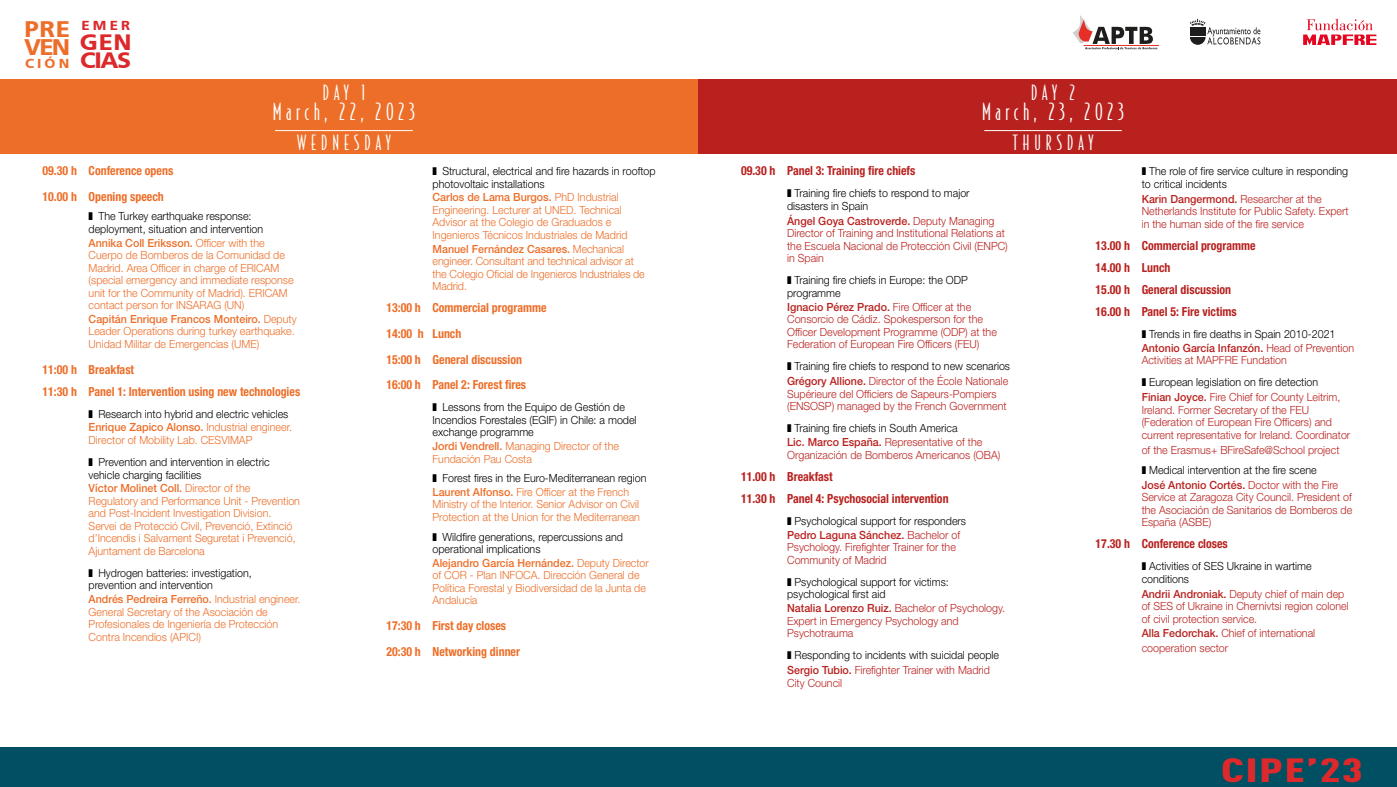
<style>
.page{position:relative;width:1397px;height:787px;background:#fff}
.page>*{position:absolute;margin:0;border:0;box-sizing:border-box;transform-origin:0 0}
.t1{font:900 33.12px "DIN Cond";letter-spacing:.025em;color:#dc292b;scale:1.48 1}
.t2{font:700 22.75px "Doris PFC";letter-spacing:-.025em;color:#ed6e2a;scale:1.07 1}
.t3{font:300 22.5px "Bodega Sans";letter-spacing:.2em;color:#fff}
.t4{font:700 22.38px/17.5px "Doris PFC";letter-spacing:-.055em;color:#dc292b;scale:1.07 1}
.t5{font:300 20px "Bodega Sans";letter-spacing:.25em;color:#fff}
.t6{font:700 13.12px "Doris PFC";color:#dc292b;scale:1.07 1}
.t7{font:700 13.12px "Doris PFC";color:#ed6e2a;scale:1.07 1}
.t8{font:700 condensed 12.5px/25.6px "Helvetica Neue LT Std";color:#ed6e28;scale:.95 1}
.t9{font:700 condensed 12.5px/22.1px "Helvetica Neue LT Std";color:#b8211e;scale:.95 1}
.t10{font:300 11.25px/12.5px "Helvetica Neue LT Std";color:#000;scale:.95 1}
.t11{font:300 11.25px/12.5px "Helvetica Neue LT Std";color:#ed6e28;scale:.95 1}
.t12{font:300 11.25px/12.5px "Helvetica Neue LT Std";color:#b8211e;scale:.95 1}
.s1{font-weight:500}
.s2{font-weight:500;color:#ed6e28}
.s3{color:#ed6e28}
.s4{font-weight:500;color:#b8211e}
.s5{color:#b8211e}
.s6{color:#000}
</style>
<div class="page">
<div style="left:0;top:747px;width:1396px;height:40px;background:#004f62"></div>
<svg style="left:1303px;top:19px;width:72px;height:26px"></svg>
<hr style="left:1083px;top:45px;width:75px;height:1px;background:#e63027">
<svg style="left:1073px;top:15px;width:84px;height:34px"></svg>
<svg style="left:1190px;top:19px;width:70px;height:26px"></svg>
<div style="left:0;top:79px;width:698px;height:75px;background:#ed6e28"></div>
<div style="left:698px;top:79px;width:698px;height:75px;background:#b8211e"></div>
<hr style="left:275px;top:130px;width:138px;height:1px;background:#fff">
<hr style="left:984px;top:130px;width:137px;height:1px;background:#fff">
<h2 class="t2" style="left:25px;top:15px;width:44px">PRE</h2>
<h2 class="t2" style="left:24px;top:34px;width:44px">VEN</h2>
<p class="t7" style="left:25px;top:56px;width:43px">CIÓN</p>
<p class="t6" style="left:81px;top:18px;width:47px">EMER</p>
<h3 class="t4" style="left:80px;top:33px;width:50px">GEN<br>CIAS</h3>
<h3 class="t5" style="left:323px;top:80px;width:44px">DAY 1</h3>
<h3 class="t3" style="left:273px;top:98px;width:144px">March, 22, 2023</h3>
<h3 class="t5" style="left:297px;top:131px;width:95px">WEDNESDAY</h3>
<p class="t8" style="left:43px;top:158px;width:139px">09.30 h Conference opens<br>10.00 h Opening speech</p>
<p class="t10" style="left:89px;top:210px;width:185px">❚ The Turkey earthquake response: deployment, situation and intervention</p>
<p class="t11" style="left:89px;top:236px;width:217px"><span class="s1">Annika Coll Eriksson.</span> Officer with the Cuerpo de Bomberos de la Comunidad de Madrid. Area Officer in charge of ERICAM (special emergency and immediate response unit for the Community of Madrid). ERICAM contact person for INSARAG (UN)</p>
<p class="t11" style="left:89px;top:312px;width:220px"><span class="s1">Capitán Enrique Francos Monteiro.</span> Deputy<br>Leader Operations during turkey earthquake.<br>Unidad Militar de Emergencias (UME)</p>
<p class="t8" style="left:43px;top:358px;width:273px;line-height:22.1px">11:00 h Breakfast<br>11:30 h Panel 1: Intervention using new technologies</p>
<p class="t10" style="left:89px;top:406px;width:216px;line-height:13.8px">❚ Research into hybrid and electric vehicles<br><span class="s2">Enrique Zapico Alonso.</span> <span class="s3">Industrial engineer.</span></p>
<p class="t10" style="left:89px;top:428px;width:192px;line-height:22.1px"><span class="s3">Director of Mobility Lab. CESVIMAP<br></span>❚ Prevention and intervention in electric</p>
<p class="t10" style="left:89px;top:467px;width:172px;line-height:13.8px">vehicle charging facilities<br><span class="s2">Víctor Molinet Coll.</span> <span class="s3">Director of the</span></p>
<p class="t11" style="left:89px;top:494px;width:224px">Regulatory and Performance Unit - Prevention and Post-Incident Investigation Division.<br>Servei de Protecció Civil, Prevenció, Extinció d’Incendis i Salvament Seguretat i Prevenció, Ajuntament de Barcelona</p>
<p class="t10" style="left:89px;top:566px;width:173px">❚ Hydrogen batteries: investigation, prevention and intervention</p>
<p class="t11" style="left:89px;top:592px;width:224px"><span class="s1">Andrés Pedreira Ferreño.</span> Industrial engineer.<br>General Secretary of the Asociación de Profesionales de Ingeniería de Protección Contra Incendios (APICI)</p>
<p class="t10" style="left:432px;top:165px;width:236px">❚ Structural, electrical and fire hazards in rooftop photovoltaic installations</p>
<p class="t11" style="left:432px;top:191px;width:207px"><span class="s1">Carlos de Lama Burgos.</span> PhD Industrial Engineering. Lecturer at UNED. Technical Advisor at the Colegio de Graduados e Ingenieros Técnicos Industriales de Madrid</p>
<p class="t11" style="left:432px;top:242px;width:225px"><span class="s1">Manuel Fernández Casares.</span> Mechanical engineer. Consultant and technical advisor at the Colegio Oficial de Ingenieros Industriales de Madrid.</p>
<p class="t8" style="left:386px;top:295px;width:170px">13:00 h Commercial programme<br>14:00 h Lunch<br>15:00 h General discussion<br>16:00 h Panel 2: Forest fires</p>
<p class="t10" style="left:432px;top:401px;width:216px">❚ Lessons from the Equipo de Gestión de<br>Incendios Forestales (EGIF) in Chile: a model exchange programme</p>
<p class="t11" style="left:432px;top:439px;width:198px"><span class="s1">Jordi Vendrell.</span> Managing Director of the<br>Fundación Pau Costa</p>
<p class="t10" style="left:432px;top:471px;width:226px;line-height:13.8px">❚ Forest fires in the Euro-Mediterranean region<br><span class="s2">Laurent Alfonso.</span> <span class="s3">Fire Officer at the French</span></p>
<p class="t11" style="left:432px;top:498px;width:220px">Ministry of the Interior. Senior Advisor on Civil<br>Protection at the Union for the Mediterranean</p>
<p class="t10" style="left:432px;top:530px;width:202px">❚ Wildfire generations, repercussions and operational implications</p>
<p class="t11" style="left:432px;top:556px;width:229px"><span class="s1">Alejandro García Hernández.</span> Deputy Director of COR - Plan INFOCA. Dirección General de Política Forestal y Biodiversidad de la Junta de Andalucía</p>
<p class="t8" style="left:386px;top:612px;width:142px">17:30 h First day closes<br>20:30 h Networking dinner</p>
<h3 class="t5" style="left:1030px;top:80px;width:46px">DAY 2</h3>
<h3 class="t3" style="left:981px;top:98px;width:143px">March, 23, 2023</h3>
<h3 class="t5" style="left:1012px;top:131px;width:82px">THURSDAY</h3>
<p class="t9" style="left:741px;top:159px;width:185px">09.30 h Panel 3: Training fire chiefs</p>
<p class="t10" style="left:787px;top:187px;width:194px">❚ Training fire chiefs to respond to major disasters in Spain</p>
<p class="t12" style="left:787px;top:214px;width:234px"><span class="s1">Ángel Goya Castroverde.</span> Deputy Managing Director of Training and Institutional Relations at the Escuela Nacional de Protección Civil (ENPC) in Spain</p>
<p class="t10" style="left:787px;top:274px;width:192px">❚ Training fire chiefs in Europe: the ODP programme</p>
<p class="t12" style="left:787px;top:300px;width:222px"><span class="s1">Ignacio Pérez Prado.</span> Fire Officer at the Consorcio de Cádiz. Spokesperson for the Officer Development Programme (ODP) at the Federation of European Fire Officers (FEU)</p>
<p class="t10" style="left:787px;top:358px;width:236px;line-height:15px">❚ Training fire chiefs to respond to new scenarios<br><span class="s4">Grégory Allione.</span> <span class="s5">Director of the École Nationale</span></p>
<p class="t12" style="left:787px;top:387px;width:232px">Supérieure del Officiers de Sapeurs-Pompiers (ENSOSP) managed by the French Government</p>
<p class="t10" style="left:787px;top:421px;width:207px;line-height:13.8px">❚ Training fire chiefs in South America<br><span class="s4">Lic. Marco España.</span> <span class="s5">Representative of the</span></p>
<p class="t12" style="left:787px;top:448px;width:226px">Organización de Bomberos Americanos (OBA)</p>
<p class="t9" style="left:741px;top:465px;width:220px">11.00 h Breakfast<br>11.30 h Panel 4: Psychosocial intervention</p>
<p class="t10" style="left:787px;top:514px;width:190px;line-height:13.8px">❚ Psychological support for responders<br><span class="s4">Pedro Laguna Sánchez.</span> <span class="s5">Bachelor of</span></p>
<p class="t12" style="left:787px;top:540px;width:179px">Psychology. Firefighter Trainer for the<br>Community of Madrid</p>
<p class="t10" style="left:787px;top:575px;width:172px">❚ Psychological support for victims: psychological first aid</p>
<p class="t12" style="left:787px;top:601px;width:231px"><span class="s1">Natalia Lorenzo Ruiz.</span> Bachelor of Psychology.<br>Expert in Emergency Psychology and<br>Psychotrauma</p>
<p class="t10" style="left:787px;top:647px;width:225px;line-height:15px">❚ Responding to incidents with suicidal people<br><span class="s4">Sergio Tubio.</span> <span class="s5">Firefighter Trainer with Madrid</span></p>
<p class="t12" style="left:787px;top:676px;width:59px">City Council</p>
<p class="t10" style="left:1141px;top:165px;width:219px">❚ The role of fire service culture in responding to critical incidents</p>
<p class="t12" style="left:1141px;top:192px;width:219px"><span class="s1">Karin Dangermond.</span> Researcher at the<br>Netherlands Institute for Public Safety. Expert in the human side of the fire service</p>
<p class="t9" style="left:1095px;top:234px;width:170px">13.00 h Commercial programme<br>14.00 h Lunch<br>15.00 h General discussion<br>16.00 h Panel 5: Fire victims</p>
<p class="t10" style="left:1141px;top:327px;width:225px;line-height:13.8px">❚ Trends in fire deaths in Spain 2010-2021<br><span class="s4">Antonio García Infanzón.</span> <span class="s5">Head of Prevention</span></p>
<p class="t10" style="left:1141px;top:349px;width:187px;line-height:22.1px"><span class="s5">Activities at MAPFRE Fundation<br></span>❚ European legislation on fire detection</p>
<p class="t12" style="left:1141px;top:391px;width:221px"><span class="s1">Finian Joyce.</span> Fire Chief for County Leitrim, Ireland. Former Secretary of the FEU (Federation of European Fire Officers) and current representative for Ireland. Coordinator</p>
<p class="t12" style="left:1141px;top:440px;width:210px;line-height:19.6px">of the Erasmus+ BFireSafe@School project <span class="s6">❚ Medical intervention at the fire scene</span></p>
<p class="t12" style="left:1141px;top:478px;width:223px"><span class="s1">José Antonio Cortés.</span> Doctor with the Fire Service at Zaragoza City Council. President of the Asociación de Sanitarios de Bomberos de España (ASBE)</p>
<p class="t9" style="left:1095px;top:532px;width:141px">17.30 h Conference closes</p>
<p class="t10" style="left:1141px;top:560px;width:180px">❚ Activities of SES Ukraine in wartime conditions</p>
<p class="t12" style="left:1141px;top:587px;width:219px"><span class="s1">Andrii Androniak.</span> Deputy chief of main dep of SES of Ukraine in Chernivtsi region colonel of civil protection service.</p>
<p class="t12" style="left:1141px;top:625px;width:184px;line-height:15px"><span class="s1">Alla Fedorchak.</span> Chief of international cooperation sector</p>
<h1 class="t1" style="left:1220px;top:749px;width:97px">CIPE’23</h1>
</div>
